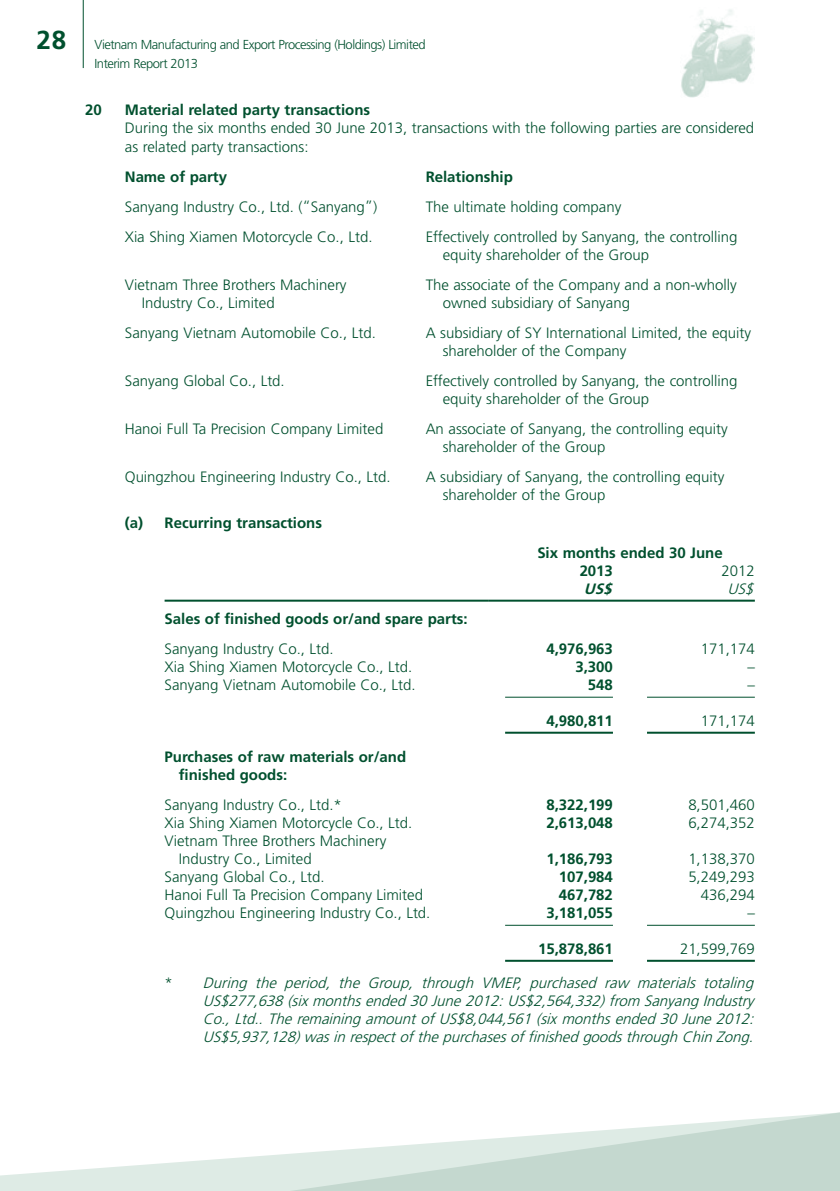
<style>
.page{position:relative;width:840px;height:1191px;background:#fff}
.page>*{position:absolute;margin:0;border:0;box-sizing:border-box;transform-origin:0 0}
.t1{font:700 26px "Frutiger LT Std";color:#00502e}
.Notes{font:300 15px/18px "Frutiger LT Std";color:#00502e}
.Notes-2{font:italic 300 15px/18px "Frutiger LT Std";color:#00502e;text-align:justify}
.Notes-3{font:700 15px/18px "Frutiger LT Std";color:#00502e}
.Notes_HD1{font:700 15px "Frutiger LT Std";color:#00502e}
.Notes_HD2{font:700 15px "Frutiger LT Std";color:#00502e}
.Notes-4{font:italic 700 15px "Frutiger LT Std";color:#00502e}
.t2{font:300 13px/19px "Frutiger LT Std";letter-spacing:-.04em;color:#00502e}
.s1{font-style:normal}
</style>
<div class="page">
<svg style="left:0;top:1154px;width:290px;height:37px;fill:#deebe5"></svg>
<svg style="left:290px;top:1112px;width:549px;height:79px"></svg>
<hr style="left:83px;top:0;width:1px;height:68px;background:#00502e">
<img style="left:681px;top:9px;width:73px;height:89px">
<svg style="left:839px;top:1112px;width:1px;height:79px"></svg>
<svg style="left:488px;top:601px;width:141px;height:325px"></svg>
<hr style="left:164px;top:599px;width:324px;height:2px;background:#00502e">
<hr style="left:488px;top:599px;width:141px;height:2px;background:#00502e">
<hr style="left:629px;top:599px;width:125px;height:2px;background:#00502e">
<hr style="left:505px;top:696px;width:107px;height:1px;background:#00502e">
<hr style="left:646px;top:696px;width:108px;height:1px;background:#00502e">
<hr style="left:505px;top:731px;width:107px;height:2px;background:#00502e">
<hr style="left:646px;top:731px;width:108px;height:2px;background:#00502e">
<hr style="left:505px;top:924px;width:107px;height:1px;background:#00502e">
<hr style="left:646px;top:924px;width:108px;height:1px;background:#00502e">
<hr style="left:505px;top:959px;width:107px;height:2px;background:#00502e">
<hr style="left:646px;top:959px;width:108px;height:2px;background:#00502e">
<h1 class="t1" style="left:37px;top:25px;width:31px">28</h1>
<p class="t2" style="left:94px;top:35px;width:332px">Vietnam Manufacturing and Export Processing (Holdings) Limited<br>Interim Report 2013</p>
<p class="Notes_HD1" style="left:85px;top:101px;width:18px">20</p>
<p class="Notes_HD1" style="left:125px;top:101px;width:247px">Material related party transactions</p>
<p class="Notes" style="left:125px;top:119px;width:630px">During the six months ended 30 June 2013, transactions with the following parties are considered as related party transactions:</p>
<p class="Notes-3" style="left:125px;top:167px;width:104px">Name of party</p>
<p class="Notes-3" style="left:425px;top:167px;width:89px">Relationship</p>
<p class="Notes" style="left:125px;top:197px;width:254px">Sanyang Industry Co., Ltd. (“Sanyang”)</p>
<p class="Notes" style="left:425px;top:197px;width:197px">The ultimate holding company</p>
<p class="Notes" style="left:125px;top:227px;width:249px">Xia Shing Xiamen Motorcycle Co., Ltd.</p>
<p class="Notes" style="left:442px;top:227px;width:296px;text-indent:-17px">Effectively controlled by Sanyang, the controlling equity shareholder of the Group</p>
<p class="Notes" style="left:142px;top:275px;width:206px;text-indent:-17px">Vietnam Three Brothers Machinery<br>Industry Co., Limited</p>
<p class="Notes" style="left:442px;top:275px;width:295px;text-indent:-17px">The associate of the Company and a non-wholly owned subsidiary of Sanyang</p>
<p class="Notes" style="left:125px;top:323px;width:252px">Sanyang Vietnam Automobile Co., Ltd.</p>
<p class="Notes" style="left:442px;top:323px;width:310px;text-indent:-17px">A subsidiary of SY International Limited, the equity shareholder of the Company</p>
<p class="Notes" style="left:125px;top:371px;width:161px">Sanyang Global Co., Ltd.</p>
<p class="Notes" style="left:442px;top:371px;width:296px;text-indent:-17px">Effectively controlled by Sanyang, the controlling equity shareholder of the Group</p>
<p class="Notes" style="left:125px;top:419px;width:260px">Hanoi Full Ta Precision Company Limited</p>
<p class="Notes" style="left:442px;top:419px;width:286px;text-indent:-17px">An associate of Sanyang, the controlling equity shareholder of the Group</p>
<p class="Notes" style="left:125px;top:467px;width:267px">Quingzhou Engineering Industry Co., Ltd.</p>
<p class="Notes" style="left:442px;top:467px;width:283px;text-indent:-17px">A subsidiary of Sanyang, the controlling equity shareholder of the Group</p>
<p class="Notes_HD2" style="left:125px;top:514px;width:198px">(a) Recurring transactions</p>
<p class="Notes-3" style="left:537px;top:543px;width:187px">Six months ended 30 June</p>
<p class="Notes-3" style="left:579px;top:561px;width:35px">2013</p>
<p class="Notes" style="left:721px;top:562px;width:35px">2012</p>
<p class="Notes-4" style="left:583px;top:580px;width:34px">US$</p>
<p class="Notes-2" style="left:727px;top:580px;width:32px">US$</p>
<p class="Notes-3" style="left:164px;top:609px;width:304px">Sales of finished goods or/and spare parts:</p>
<p class="Notes" style="left:164px;top:640px;width:170px">Sanyang Industry Co., Ltd.</p>
<p class="Notes-3" style="left:546px;top:639px;width:68px">4,976,963</p>
<p class="Notes" style="left:700px;top:640px;width:56px">171,174</p>
<p class="Notes" style="left:164px;top:658px;width:249px">Xia Shing Xiamen Motorcycle Co., Ltd.</p>
<p class="Notes-3" style="left:575px;top:657px;width:39px">3,300</p>
<p class="Notes" style="left:747px;top:658px;width:9px">–</p>
<p class="Notes" style="left:164px;top:676px;width:252px">Sanyang Vietnam Automobile Co., Ltd.</p>
<p class="Notes-3" style="left:587px;top:675px;width:26px">548</p>
<p class="Notes" style="left:747px;top:676px;width:9px">–</p>
<p class="Notes-3" style="left:546px;top:711px;width:68px">4,980,811</p>
<p class="Notes" style="left:700px;top:712px;width:56px">171,174</p>
<p class="Notes-3" style="left:179px;top:747px;width:229px;text-indent:-14px">Purchases of raw materials or/and finished goods:</p>
<p class="Notes" style="left:164px;top:796px;width:179px">Sanyang Industry Co., Ltd.*</p>
<p class="Notes-3" style="left:546px;top:795px;width:68px">8,322,199</p>
<p class="Notes" style="left:688px;top:796px;width:68px">8,501,460</p>
<p class="Notes" style="left:164px;top:814px;width:249px">Xia Shing Xiamen Motorcycle Co., Ltd.</p>
<p class="Notes-3" style="left:546px;top:813px;width:68px">2,613,048</p>
<p class="Notes" style="left:688px;top:814px;width:68px">6,274,352</p>
<p class="Notes" style="left:179px;top:832px;width:209px;text-indent:-14px">Vietnam Three Brothers Machinery<br>Industry Co., Limited</p>
<p class="Notes-3" style="left:546px;top:849px;width:68px">1,186,793</p>
<p class="Notes" style="left:688px;top:850px;width:68px">1,138,370</p>
<p class="Notes" style="left:164px;top:868px;width:161px">Sanyang Global Co., Ltd.</p>
<p class="Notes-3" style="left:558px;top:867px;width:56px">107,984</p>
<p class="Notes" style="left:688px;top:868px;width:68px">5,249,293</p>
<p class="Notes" style="left:164px;top:886px;width:260px">Hanoi Full Ta Precision Company Limited</p>
<p class="Notes-3" style="left:558px;top:885px;width:56px">467,782</p>
<p class="Notes" style="left:700px;top:886px;width:56px">436,294</p>
<p class="Notes" style="left:164px;top:904px;width:267px">Quingzhou Engineering Industry Co., Ltd.</p>
<p class="Notes-3" style="left:546px;top:903px;width:68px">3,181,055</p>
<p class="Notes" style="left:747px;top:904px;width:9px">–</p>
<p class="Notes-3" style="left:538px;top:939px;width:76px">15,878,861</p>
<p class="Notes" style="left:679px;top:940px;width:76px">21,599,769</p>
<p class="Notes-2" style="left:203px;top:974px;width:556px;text-indent:-38px"><span class="s1">*</span> During the period, the Group, through VMEP, purchased raw materials totaling US$277,638 (six months ended 30 June 2012: US$2,564,332) from Sanyang Industry Co., Ltd.. The remaining amount of US$8,044,561 (six months ended 30 June 2012:<br>US$5,937,128) was in respect of the purchases of finished goods through Chin Zong.</p>
</div>
